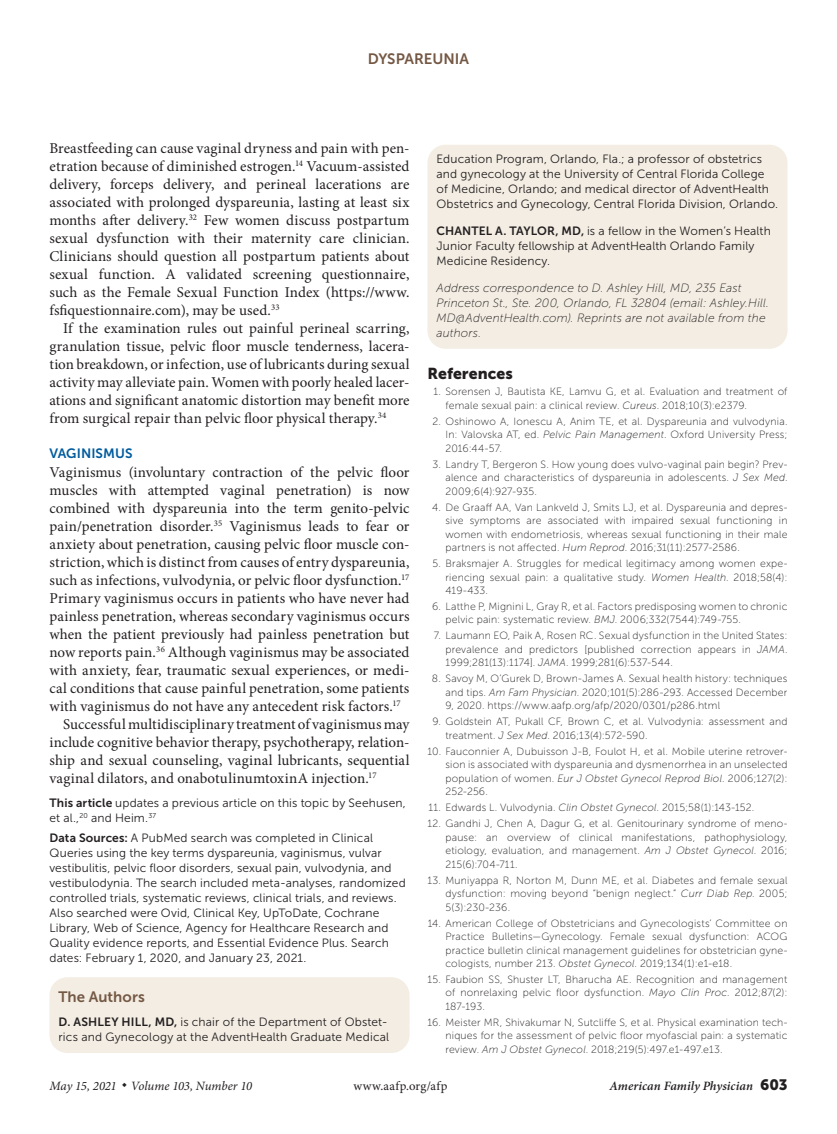
<style>
.page{position:relative;width:837px;height:1134px;background:#fff}
.page>*{position:absolute;margin:0;border:0;box-sizing:border-box;transform-origin:0 0}
.refs_head{font:15.75px "Museo Sans 900";letter-spacing:.005em;color:#231f20}
.body_noindent{font:15px/18px "Minion Pro";letter-spacing:.005em;color:#231f20;text-align:justify}
.body_text{font:15px/18px "Minion Pro";letter-spacing:.005em;color:#231f20;text-align:justify}
.auth_info_head{font:15px "Museo Sans 700";letter-spacing:.005em;color:#745844}
.head2{font:13.5px "Museo Sans 700";letter-spacing:.005em;color:#015b9e}
.t1{font:italic 12.75px "Minion Pro";letter-spacing:-.005em;color:#231f20}
.t2{font:italic 600 12.75px "Minion Pro";letter-spacing:.005em;color:#231f20}
.t3{font:12.75px "Minion Pro";letter-spacing:.03em;color:#231f20}
.blurb{font:12px/15px "Museo Sans 300";letter-spacing:.01em;color:#231f20}
.auth_info{font:12px/15px "Museo Sans 300";letter-spacing:.015em;color:#231f20}
.auth_info-2{font:italic 12px/15px "Museo Sans 100";letter-spacing:.01em;color:#231f20}
.refs{font:10.5px/13.5px "Museo Sans 100";letter-spacing:.02em;color:#231f20;text-align:justify}
.s1{font-family:"Museo Sans 700"}
.s2{font-style:italic}
.s3{font-family:"Museo Sans 900";font-weight:400;font-style:normal;font-size:15px}
</style>
<div class="page">
<div style="left:50px;top:977px;width:360px;height:45px;background:#f3ede3"></div>
<div style="left:50px;top:1008px;width:360px;height:45px;background:#f3ede3;border-radius:18px"></div>
<div style="left:428px;top:145px;width:360px;height:204px;background:#f3ede3;border-radius:18px"></div>
<h2 class="auth_info_head" style="left:368px;top:50px;width:103px">DYSPAREUNIA</h2>
<p class="body_noindent" style="left:50px;top:139px;width:362px">Breastfeeding can cause vaginal dryness and pain with pen&shy;etration because of diminished estrogen.<sup>14</sup> Vacuum-assisted delivery, forceps delivery, and perineal lacerations are associated with prolonged dyspareunia, lasting at least six months after delivery.<sup>32</sup> Few women discuss postpartum sexual dysfunction with their maternity care clinician.<br>Clinicians should question all postpartum patients about sexual function. A validated screening questionnaire, such as the Female Sexual Function Index (https://www. fsfiquestionnaire.com), may be used.<sup>33</sup></p>
<p class="body_text" style="left:50px;top:319px;width:362px;text-indent:14px">If the examination rules out painful perineal scarring, granulation tissue, pelvic floor muscle tenderness, lacera&shy;tion breakdown, or infection, use of lubricants during sexual activity may alleviate pain. Women with poorly healed lacer&shy;ations and significant anatomic distortion may benefit more from surgical repair than pelvic floor physical therapy.<sup>34</sup></p>
<p class="head2" style="left:50px;top:445px;width:84px">VAGINISMUS</p>
<p class="body_noindent" style="left:50px;top:463px;width:362px">Vaginismus (involuntary contraction of the pelvic floor muscles with attempted vaginal penetration) is now combined with dyspareunia into the term genito-pelvic pain/penetration disorder.<sup>35</sup> Vaginismus leads to fear or anxiety about penetration, causing pelvic floor muscle con&shy;striction, which is distinct from causes of entry dyspareunia, such as infections, vulvodynia, or pelvic floor dysfunction.<sup>17<br></sup>Primary vaginismus occurs in patients who have never had painless penetration, whereas secondary vaginismus occurs when the patient previously had painless penetration but now reports pain.<sup>36</sup> Although vaginismus may be associated with anxiety, fear, traumatic sexual experiences, or medi&shy;cal conditions that cause painful penetration, some patients with vaginismus do not have any antecedent risk factors.<sup>17</sup></p>
<p class="body_text" style="left:50px;top:715px;width:362px;text-indent:14px">Successful multidisciplinary treatment of vaginismus may include cognitive behavior therapy, psychotherapy, relation&shy;ship and sexual counseling, vaginal lubricants, sequential vaginal dilators, and onabotulinumtoxinA injection.<sup>17</sup></p>
<p class="blurb" style="left:50px;top:795px;width:358px"><span class="s1">This article</span> updates a previous article on this topic by Seehusen, et al.,<sup>20</sup> and Heim.<sup>37</sup></p>
<p class="blurb" style="left:50px;top:830px;width:358px"><span class="s1">Data Sources:</span> A PubMed search was completed in Clinical Queries using the key terms dyspareunia, vaginismus, vulvar vestibulitis, pelvic floor disorders, sexual pain, vulvodynia, and vestibulodynia. The search included meta-analyses, randomized controlled trials, systematic reviews, clinical trials, and reviews.<br>Also searched were Ovid, Clinical Key, UpToDate, Cochrane Library, Web of Science, Agency for Healthcare Research and Quality evidence reports, and Essential Evidence Plus. Search dates: February 1, 2020, and January 23, 2021.</p>
<p class="auth_info_head" style="left:58px;top:988px;width:88px">The Authors</p>
<p class="auth_info" style="left:58px;top:1014px;width:332px"><span class="s1">D. ASHLEY HILL, MD,</span> is chair of the Department of Obstet&shy;rics and Gynecology at the AdventHealth Graduate Medical</p>
<p class="auth_info" style="left:436px;top:151px;width:343px">Education Program, Orlando, Fla.; a professor of obstetrics and gynecology at the University of Central Florida College of Medicine, Orlando; and medical director of AdventHealth Obstetrics and Gynecology, Central Florida Division, Orlando.</p>
<p class="auth_info" style="left:436px;top:223px;width:336px"><span class="s1">CHANTEL A. TAYLOR, MD,</span> is a fellow in the Women’s Health<br>Junior Faculty fellowship at AdventHealth Orlando Family<br>Medicine Residency.</p>
<p class="auth_info-2" style="left:436px;top:280px;width:334px">Address correspondence to D. Ashley Hill, MD, 235 East Princeton St., Ste. 200, Orlando, FL 32804 (email: Ashley.Hill.<br>MD@AdventHealth.com). Reprints are not available from the authors.</p>
<p class="refs_head" style="left:428px;top:364px;width:87px">References</p>
<p class="refs" style="left:446px;top:385px;width:344px;text-indent:-12px">1. Sorensen J, Bautista KE, Lamvu G, et al. Evaluation and treatment of female sexual pain: a clinical review. <span class="s2">Cureus</span>. 2018;10(3):e2379.</p>
<p class="refs" style="left:446px;top:414px;width:344px;text-indent:-13px">2. Oshinowo A, Ionescu A, Anim TE, et al. Dyspareunia and vulvodynia.<br>In: Valovska AT, ed. <span class="s2">Pelvic Pain Management</span>. Oxford University Press; 2016:44-57.</p>
<p class="refs" style="left:446px;top:457px;width:344px;text-indent:-13px">3. Landry T, Bergeron S. How young does vulvo-vaginal pain begin? Prev&shy;alence and characteristics of dyspareunia in adolescents. <span class="s2">J Sex Med</span>.<br>2009;6(4):927-935.</p>
<p class="refs" style="left:446px;top:500px;width:344px;text-indent:-13px">4. De Graaff AA, Van Lankveld J, Smits LJ, et al. Dyspareunia and depres&shy;sive symptoms are associated with impaired sexual functioning in women with endometriosis, whereas sexual functioning in their male partners is not affected. <span class="s2">Hum Reprod</span>. 2016;31(11):2577-2586.</p>
<p class="refs" style="left:446px;top:557px;width:344px;text-indent:-13px">5. Braksmajer A. Struggles for medical legitimacy among women expe&shy;riencing sexual pain: a qualitative study. <span class="s2">Women Health</span>. 2018;58(4):<br>419-433.</p>
<p class="refs" style="left:446px;top:600px;width:344px;text-indent:-13px">6. Latthe P, Mignini L, Gray R, et al. Factors predisposing women to chronic pelvic pain: systematic review. <span class="s2">BMJ</span>. 2006;332(7544):749-755.</p>
<p class="refs" style="left:446px;top:629px;width:344px;text-indent:-12px">7. Laumann EO, Paik A, Rosen RC. Sexual dysfunction in the United States: prevalence and predictors [published correction appears in <span class="s2">JAMA</span>.<br>1999;281(13):1174]. <span class="s2">JAMA</span>. 1999;281(6):537-544.</p>
<p class="refs" style="left:446px;top:672px;width:344px;text-indent:-14px">8. Savoy M, O’Gurek D, Brown-James A. Sexual health history: techniques and tips. <span class="s2">Am Fam Physician</span>. 2020;101(5):286-293. Accessed December 9, 2020. https://www.aafp.org/afp/2020/0301/p286.html</p>
<p class="refs" style="left:446px;top:715px;width:344px;text-indent:-13px">9. Goldstein AT, Pukall CF, Brown C, et al. Vulvodynia: assessment and treatment. <span class="s2">J Sex Med</span>. 2016;13(4):572-590.</p>
<p class="refs" style="left:446px;top:745px;width:344px;text-indent:-18px">10. Fauconnier A, Dubuisson J-B, Foulot H, et al. Mobile uterine retrover&shy;sion is associated with dyspareunia and dysmenorrhea in an unselected population of women. <span class="s2">Eur J Obstet Gynecol Reprod Biol</span>. 2006;127(2):<br>252-256.</p>
<p class="refs" style="left:428px;top:801px;width:327px">11. Edwards L. Vulvodynia. <span class="s2">Clin Obstet Gynecol</span>. 2015;58(1):143-152.</p>
<p class="refs" style="left:446px;top:817px;width:344px;text-indent:-18px">12. Gandhi J, Chen A, Dagur G, et al. Genitourinary syndrome of meno&shy;pause: an overview of clinical manifestations, pathophysiology, etiology, evaluation, and management. <span class="s2">Am J Obstet Gynecol</span>. 2016; 215(6):704-711.</p>
<p class="refs" style="left:446px;top:873px;width:344px;text-indent:-18px">13. Muniyappa R, Norton M, Dunn ME, et al. Diabetes and female sexual dysfunction: moving beyond “benign neglect.” <span class="s2">Curr Diab Rep</span>. 2005; 5(3):230-236.</p>
<p class="refs" style="left:446px;top:916px;width:344px;text-indent:-18px">14. American College of Obstetricians and Gynecologists’ Committee on Practice Bulletins—Gynecology. Female sexual dysfunction: ACOG practice bulletin clinical management guidelines for obstetrician gyne&shy;cologists, number 213. <span class="s2">Obstet Gynecol</span>. 2019;134(1):e1-e18.</p>
<p class="refs" style="left:446px;top:973px;width:344px;text-indent:-18px">15. Faubion SS, Shuster LT, Bharucha AE. Recognition and management of nonrelaxing pelvic floor dysfunction. <span class="s2">Mayo Clin Proc</span>. 2012;87(2):<br>187-193.</p>
<p class="refs" style="left:446px;top:1016px;width:344px;text-indent:-18px">16. Meister MR, Shivakumar N, Sutcliffe S, et al. Physical examination tech&shy;niques for the assessment of pelvic floor myofascial pain: a systematic review. <span class="s2">Am J Obstet Gynecol</span>. 2018;219(5):497.e1-497.e13.</p>
<p class="t1" style="left:50px;top:1078px;width:204px">May 15, 2021 ◆ Volume 103, Number 10</p>
<p class="t3" style="left:353px;top:1078px;width:96px">www.aafp.org/afp</p>
<p class="t2" style="left:609px;top:1077px;width:180px">American Family Physician <span class="s3">603</span></p>
</div>
